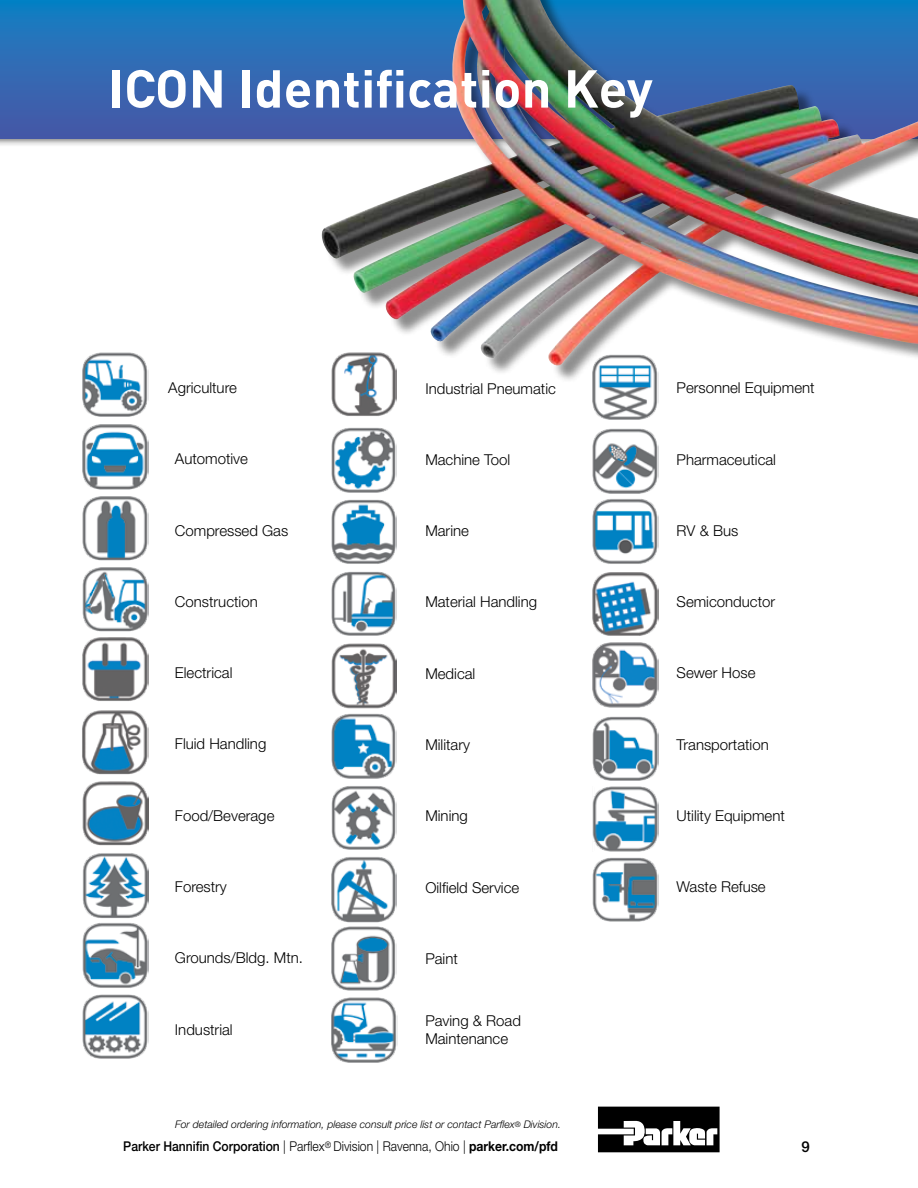
<style>
.page{position:relative;width:918px;height:1188px;background:#fff}
.page>*{position:absolute;margin:0;border:0;box-sizing:border-box;transform-origin:0 0}
.t1{font:700 52.5px "DINOT";color:#fff}
.t2{font:300 15px/18px "Helvetica Neue LT Std";color:#000}
.t3{font:500 15px "Helvetica Neue LT Std";color:#000}
.t4{font:300 13.5px "Helvetica Neue LT Std";color:#000;scale:.9 1}
.t5{font:italic 300 10.5px "Helvetica Neue LT Std";color:#000}
.s1{font-size:7.5px}
.s2{font-weight:500}
.s3{font-weight:700}
</style>
<div class="page">
<div style="left:0;top:0;width:918px;height:148px;background:#000;opacity:.75"></div>
<div style="left:0;top:0;width:918px;height:139px;background:linear-gradient(to bottom,#1180c3,#4b56a5)"></div>
<img style="left:315px;top:0;width:603px;height:369px">
<svg style="left:598px;top:1107px;width:122px;height:45px"></svg>
<img style="left:82px;top:352px;width:66px;height:65px">
<img style="left:82px;top:424px;width:66px;height:65px">
<img style="left:82px;top:567px;width:66px;height:65px">
<img style="left:82px;top:781px;width:66px;height:65px">
<img style="left:82px;top:853px;width:66px;height:65px">
<img style="left:82px;top:923px;width:66px;height:65px">
<img style="left:82px;top:496px;width:66px;height:65px">
<img style="left:82px;top:637px;width:66px;height:64px">
<img style="left:82px;top:710px;width:66px;height:65px">
<img style="left:82px;top:995px;width:66px;height:64px">
<img style="left:592px;top:642px;width:66px;height:66px">
<img style="left:592px;top:786px;width:66px;height:66px">
<img style="left:592px;top:857px;width:66px;height:65px">
<img style="left:592px;top:499px;width:66px;height:65px">
<img style="left:592px;top:572px;width:66px;height:64px">
<img style="left:592px;top:428px;width:66px;height:66px">
<img style="left:592px;top:354px;width:66px;height:66px">
<img style="left:331px;top:786px;width:66px;height:64px">
<img style="left:331px;top:857px;width:66px;height:65px">
<img style="left:331px;top:997px;width:66px;height:66px">
<img style="left:331px;top:427px;width:66px;height:66px">
<img style="left:330px;top:350px;width:67px;height:66px">
<img style="left:331px;top:499px;width:66px;height:65px">
<img style="left:331px;top:713px;width:66px;height:66px">
<img style="left:331px;top:571px;width:66px;height:65px">
<img style="left:331px;top:643px;width:66px;height:66px">
<img style="left:331px;top:926px;width:66px;height:65px">
<img style="left:592px;top:716px;width:66px;height:65px">
<h1 class="t1" style="left:108px;top:53px;width:546px">ICON Identification Key</h1>
<p class="t2" style="left:168px;top:378px;width:70px">Agriculture</p>
<p class="t2" style="left:425px;top:379px;width:132px">Industrial Pneumatic</p>
<p class="t2" style="left:677px;top:379px;width:140px">Personnel Equipment</p>
<p class="t2" style="left:175px;top:450px;width:75px">Automotive</p>
<p class="t2" style="left:425px;top:450px;width:87px">Machine Tool</p>
<p class="t2" style="left:677px;top:450px;width:101px">Pharmaceutical</p>
<p class="t2" style="left:175px;top:521px;width:115px">Compressed Gas</p>
<p class="t2" style="left:425px;top:522px;width:45px">Marine</p>
<p class="t2" style="left:677px;top:521px;width:63px">RV &amp; Bus</p>
<p class="t2" style="left:175px;top:592px;width:84px">Construction</p>
<p class="t2" style="left:425px;top:593px;width:113px">Material Handling</p>
<p class="t2" style="left:677px;top:593px;width:100px">Semiconductor</p>
<p class="t2" style="left:175px;top:664px;width:59px">Electrical</p>
<p class="t2" style="left:425px;top:664px;width:52px">Medical</p>
<p class="t2" style="left:677px;top:664px;width:80px">Sewer Hose</p>
<p class="t2" style="left:175px;top:735px;width:93px">Fluid Handling</p>
<p class="t2" style="left:425px;top:735px;width:46px">Military</p>
<p class="t2" style="left:677px;top:735px;width:94px">Transportation</p>
<p class="t2" style="left:175px;top:806px;width:101px">Food/Beverage</p>
<p class="t2" style="left:425px;top:807px;width:44px">Mining</p>
<p class="t2" style="left:677px;top:806px;width:110px">Utility Equipment</p>
<p class="t2" style="left:175px;top:877px;width:53px">Forestry</p>
<p class="t2" style="left:425px;top:878px;width:95px">Oilfield Service</p>
<p class="t2" style="left:677px;top:878px;width:91px">Waste Refuse</p>
<p class="t2" style="left:175px;top:949px;width:130px">Grounds/Bldg. Mtn.</p>
<p class="t2" style="left:425px;top:949px;width:34px">Paint</p>
<p class="t2" style="left:175px;top:1020px;width:59px">Industrial</p>
<p class="t2" style="left:425px;top:1011px;width:97px">Paving &amp; Road<br>Maintenance</p>
<p class="t5" style="left:175px;top:1118px;width:387px">For detailed ordering information, please consult price list or contact Parflex<span class="s1">®</span> Division.</p>
<p class="t4" style="left:123px;top:1138px;width:485px"><span class="s2">Parker Hannifin Corporation</span> | Parflex<sup>®</sup> Division | Ravenna, Ohio | <span class="s3">parker.com/pfd</span></p>
<p class="t3" style="left:802px;top:1138px;width:10px">9</p>
</div>
